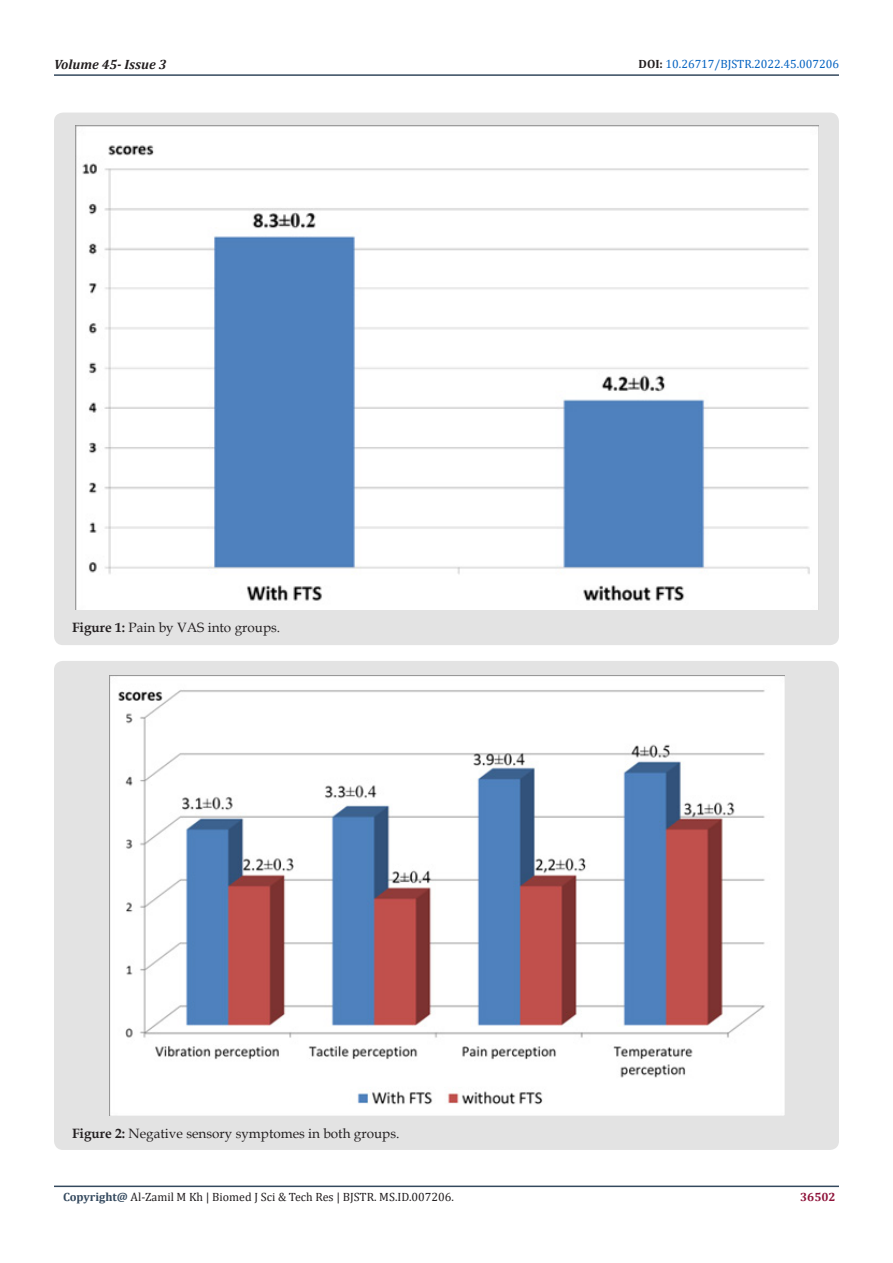
<style>
.page{position:relative;width:893px;height:1263px;background:#fff}
.page>*{position:absolute;margin:0;border:0;box-sizing:border-box;transform-origin:0 0}
.t1{font:13.5px "Book Antiqua";color:#231f20}
.t2{font:italic 700 13.5px "Cambria";color:#231f20}
.t3{font:12px "Cambria";color:#231f20}
.t4{font:12px "Cambria";color:#0563c1}
.t5{font:700 12px "Cambria";color:#8f133a}
.s1{font-weight:700;color:#231f20}
.s2{font-weight:700}
.s3{font-weight:700;color:#34495e}
</style>
<div class="page">
<hr style="left:54px;top:1185px;width:785px;height:2px;background:#34495e">
<hr style="left:54px;top:74px;width:785px;height:2px;background:#34495e">
<div style="left:54px;top:113px;width:785px;height:532px;background:#e3e3e3;border-radius:9px"></div>
<img style="left:76px;top:126px;width:742px;height:484px">
<div style="left:54px;top:661px;width:785px;height:489px;background:#e3e3e3;border-radius:9px"></div>
<img style="left:109px;top:675px;width:676px;height:441px">
<p class="t2" style="left:54px;top:55px;width:114px">Volume 45- Issue 3</p>
<p class="t4" style="left:639px;top:57px;width:202px"><span class="s1">DOI:</span> 10.26717/BJSTR.2022.45.007206</p>
<p class="t1" style="left:72px;top:618px;width:210px"><span class="s2">Figure 1:</span> Pain by VAS into groups.</p>
<p class="t1" style="left:72px;top:1123px;width:329px"><span class="s2">Figure 2:</span> Negative sensory symptomes in both groups.</p>
<p class="t3" style="left:63px;top:1190px;width:392px"><span class="s3">Copyright@</span> Al-Zamil M Kh | Biomed J Sci &amp; Tech Res | BJSTR. MS.ID.007206.</p>
<p class="t5" style="left:800px;top:1188px;width:37px">36502</p>
</div>
